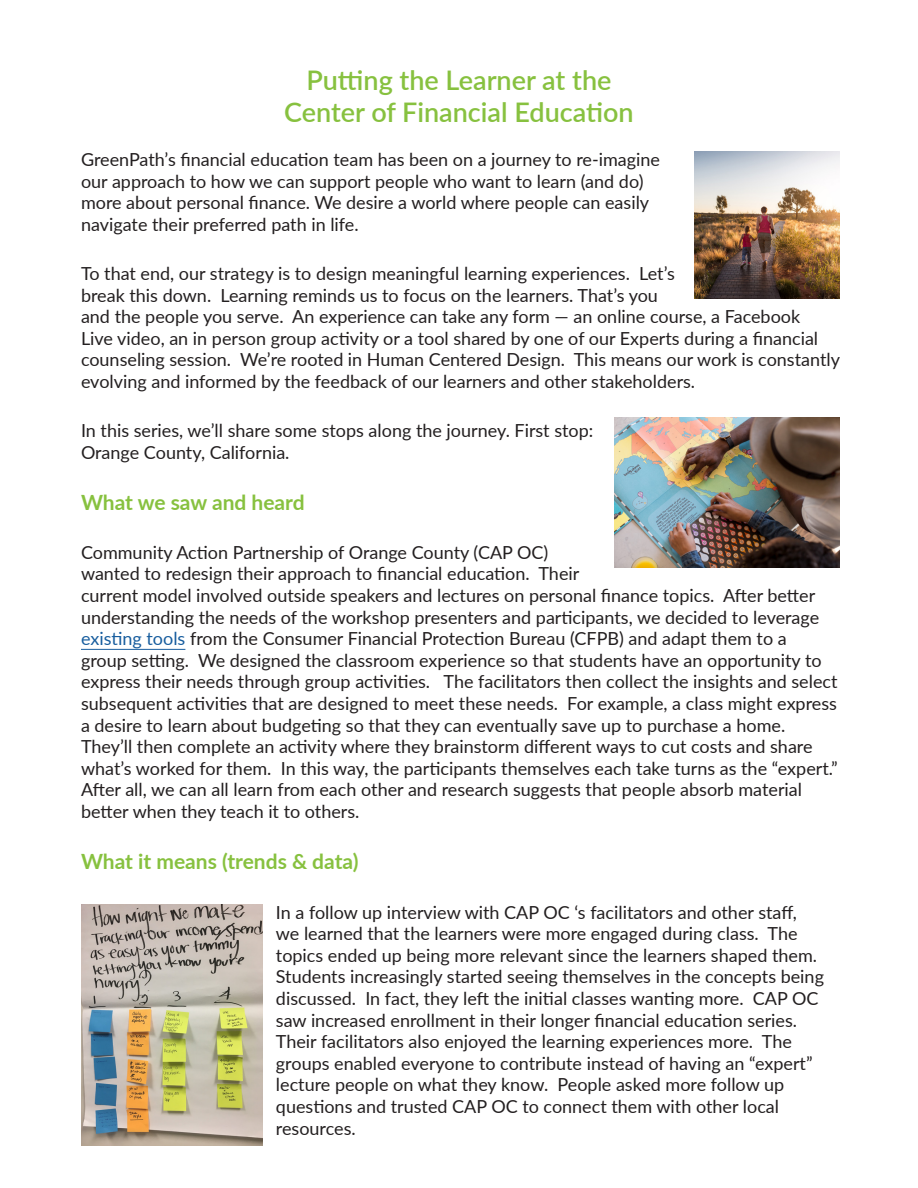
<style>
.page{position:relative;width:918px;height:1188px;background:#fff}
.page>*{position:absolute;margin:0;border:0;box-sizing:border-box;transform-origin:0 0}
.t1{font:600 27px/32.4px "Lato";color:#87c13f;text-align:center}
.t2{font:700 21px "Lato";color:#87c13f}
.t3{font:18px/21.6px "Lato";color:#231f20}
.s1{color:#175d9e}
</style>
<div class="page">
<img style="left:695px;top:152px;width:145px;height:147px">
<hr style="left:81px;top:649px;width:104px;height:1px;background:#175d9e">
<img style="left:615px;top:418px;width:225px;height:150px">
<img style="left:81px;top:904px;width:181px;height:242px">
<p class="t1" style="left:284px;top:63px;width:351px">Putting the Learner at the<br>Center of Financial Education</p>
<p class="t3" style="left:81px;top:148px;width:581px">GreenPath’s financial education team has been on a journey to re-imagine our approach to how we can support people who want to learn (and do) more about personal finance. We desire a world where people can easily navigate their preferred path in life.</p>
<p class="t3" style="left:81px;top:262px;width:761px">To that end, our strategy is to design meaningful learning experiences. Let’s<br>break this down. Learning reminds us to focus on the learners. That’s you<br>and the people you serve. An experience can take any form — an online course, a Facebook<br>Live video, an in person group activity or a tool shared by one of our Experts during a financial counseling session. We’re rooted in Human Centered Design. This means our work is constantly evolving and informed by the feedback of our learners and other stakeholders.</p>
<p class="t3" style="left:81px;top:419px;width:514px">In this series, we’ll share some stops along the journey. First stop:<br>Orange County, California.</p>
<p class="t2" style="left:81px;top:487px;width:225px">What we saw and heard</p>
<p class="t3" style="left:81px;top:541px;width:758px">Community Action Partnership of Orange County (CAP OC)<br>wanted to redesign their approach to financial education. Their<br>current model involved outside speakers and lectures on personal finance topics. After better understanding the needs of the workshop presenters and participants, we decided to leverage <span class="s1">existing tools</span> from the Consumer Financial Protection Bureau (CFPB) and adapt them to a<br>group setting. We designed the classroom experience so that students have an opportunity to express their needs through group activities. The facilitators then collect the insights and select subsequent activities that are designed to meet these needs. For example, a class might express a desire to learn about budgeting so that they can eventually save up to purchase a home.<br>They’ll then complete an activity where they brainstorm different ways to cut costs and share what’s worked for them. In this way, the participants themselves each take turns as the “expert.” After all, we can all learn from each other and research suggests that people absorb material better when they teach it to others.</p>
<p class="t2" style="left:81px;top:846px;width:279px">What it means (trends &amp; data)</p>
<p class="t3" style="left:276px;top:900px;width:550px">In a follow up interview with CAP OC ‘s facilitators and other staff, we learned that the learners were more engaged during class. The topics ended up being more relevant since the learners shaped them.<br>Students increasingly started seeing themselves in the concepts being discussed. In fact, they left the initial classes wanting more. CAP OC saw increased enrollment in their longer financial education series.<br>Their facilitators also enjoyed the learning experiences more. The groups enabled everyone to contribute instead of having an “expert” lecture people on what they know. People asked more follow up questions and trusted CAP OC to connect them with other local resources.</p>
</div>
